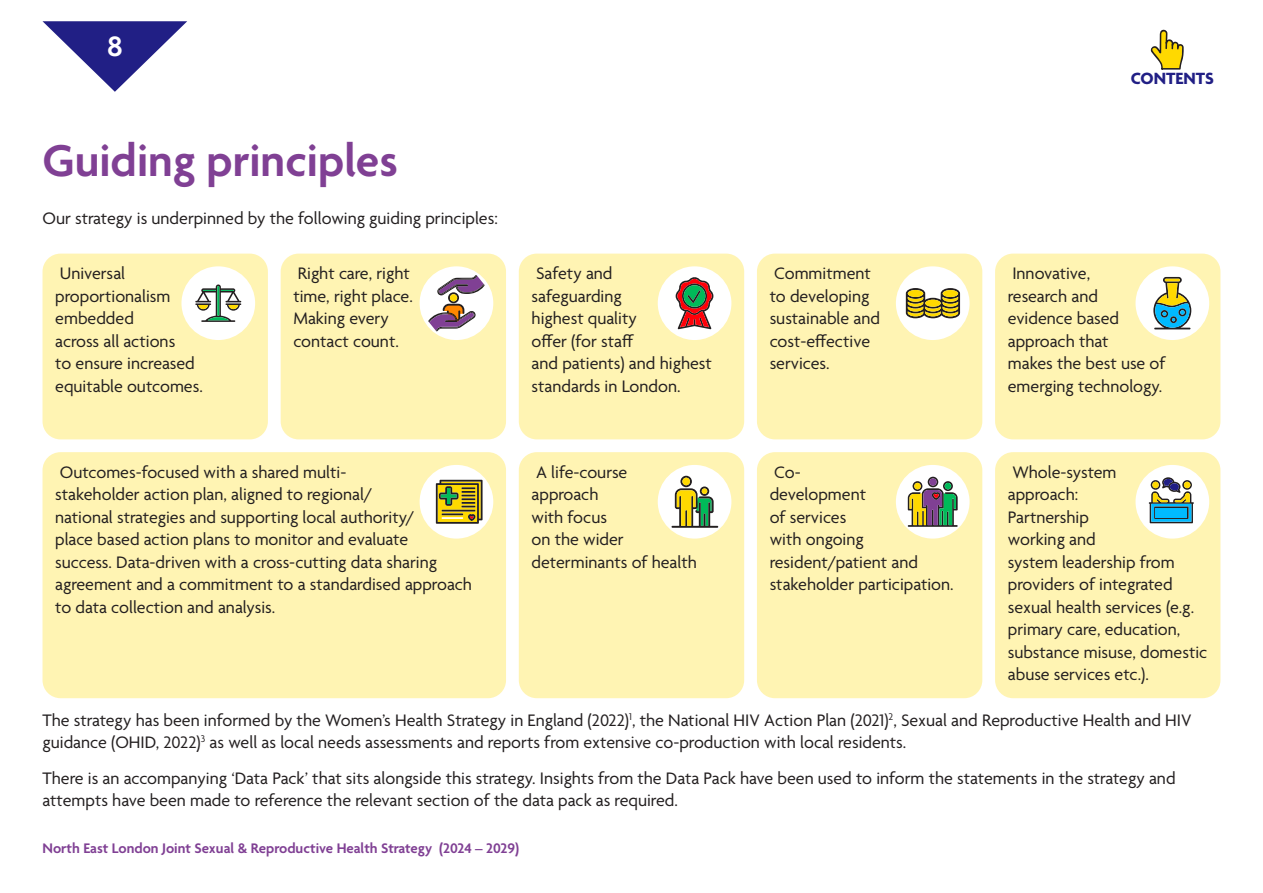
<style>
.page{position:relative;width:1263px;height:893px;background:#fff}
.page>*{position:absolute;margin:0;border:0;box-sizing:border-box;transform-origin:0 0}
.Tier_2{font:600 48px "Agenda";color:#804094}
.t1{font:600 30.3px "Agenda";color:#fff}
.Body{font:18px/22.5px "Agenda";color:#231f20}
.Body-2{font:700 17.55px "Agenda";color:#211f85}
.t2{font:600 15px "Agenda";color:#804094}
</style>
<div class="page">
<hr style="left:1262px;top:0;width:1px;height:893px;background:#211f85">
<svg style="left:43px;top:21px;width:144px;height:71px"></svg>
<svg style="left:1150px;top:30px;width:34px;height:40px"></svg>
<div style="left:43px;top:254px;width:225px;height:185px;background:#fff4b3;border-radius:18px"></div>
<div style="left:281px;top:254px;width:225px;height:185px;background:#fff4b3;border-radius:18px"></div>
<div style="left:43px;top:452px;width:463px;height:246px;background:#fff4b3;border-radius:18px"></div>
<div style="left:519px;top:452px;width:225px;height:246px;background:#fff4b3;border-radius:18px"></div>
<div style="left:757px;top:452px;width:225px;height:246px;background:#fff4b3;border-radius:18px"></div>
<div style="left:995px;top:452px;width:225px;height:246px;background:#fff4b3;border-radius:18px"></div>
<div style="left:519px;top:254px;width:225px;height:185px;background:#fff4b3;border-radius:18px"></div>
<div style="left:757px;top:254px;width:225px;height:185px;background:#fff4b3;border-radius:18px"></div>
<div style="left:995px;top:254px;width:225px;height:185px;background:#fff4b3;border-radius:18px"></div>
<div style="left:181px;top:266px;width:74px;height:74px;background:#fff;border-radius:50%"></div>
<svg style="left:195px;top:284px;width:46px;height:38px"></svg>
<div style="left:1135px;top:266px;width:74px;height:74px;background:#fff;border-radius:50%"></div>
<svg style="left:1153px;top:277px;width:38px;height:52px"></svg>
<div style="left:658px;top:266px;width:73px;height:74px;background:#fff;border-radius:50%"></div>
<svg style="left:676px;top:277px;width:37px;height:52px"></svg>
<div style="left:420px;top:465px;width:73px;height:74px;background:#fff;border-radius:50%"></div>
<svg style="left:436px;top:480px;width:47px;height:44px;background:#9c902a"></svg>
<div style="left:658px;top:465px;width:73px;height:74px;background:#fff;border-radius:50%"></div>
<svg style="left:671px;top:476px;width:47px;height:52px"></svg>
<div style="left:682px;top:478px;width:8px;height:7px;background:#ffd900;border-radius:50%"></div>
<div style="left:896px;top:266px;width:73px;height:74px;background:#fff;border-radius:50%"></div>
<svg style="left:906px;top:288px;width:54px;height:30px;background:#a59442"></svg>
<div style="left:908px;top:290px;width:15px;height:7px;background:#ffd900;border-radius:50%"></div>
<div style="left:1135px;top:465px;width:74px;height:74px;background:#fff;border-radius:50%"></div>
<svg style="left:1149px;top:477px;width:45px;height:46px"></svg>
<div style="left:1152px;top:482px;width:7px;height:6px;background:#ffd900;border-radius:50%"></div>
<div style="left:420px;top:266px;width:73px;height:74px;background:#fff;border-radius:50%"></div>
<svg style="left:428px;top:275px;width:57px;height:56px"></svg>
<div style="left:450px;top:294px;width:7px;height:7px;background:#ffd900;border-radius:50%"></div>
<div style="left:896px;top:465px;width:73px;height:74px;background:#fff;border-radius:50%"></div>
<svg style="left:908px;top:477px;width:50px;height:50px"></svg>
<div style="left:914px;top:483px;width:7px;height:6px;background:#ffd900;border-radius:50%"></div>
<h2 class="t1" style="left:107px;top:30px;width:17px">8</h2>
<p class="Tier_2" style="left:43px;top:135px;width:357px">Guiding principles</p>
<p class="Body" style="left:43px;top:208px;width:457px">Our strategy is underpinned by the following guiding principles:</p>
<p class="Body" style="left:55px;top:263px;width:149px">Universal proportionalism embedded<br>across all actions<br>to ensure increased equitable outcomes.</p>
<p class="Body" style="left:293px;top:263px;width:121px">Right care, right time, right place.<br>Making every contact count.</p>
<p class="Body-2" style="left:1131px;top:69px;width:85px">CONTENTS</p>
<p class="Body" style="left:531px;top:263px;width:182px">Safety and<br>safeguarding<br>highest quality<br>offer (for staff<br>and patients) and highest standards in London.</p>
<p class="Body" style="left:770px;top:263px;width:112px">Commitment to developing sustainable and cost-effective services.</p>
<p class="Body" style="left:1008px;top:263px;width:159px">Innovative,<br>research and evidence based approach that<br>makes the best use of emerging technology.</p>
<p class="Body" style="left:55px;top:462px;width:418px">Outcomes-focused with a shared multi-<br>stakeholder action plan, aligned to regional/<br>national strategies and supporting local authority/<br>place based action plans to monitor and evaluate<br>success. Data-driven with a cross-cutting data sharing agreement and a commitment to a standardised approach to data collection and analysis.</p>
<p class="Body" style="left:531px;top:462px;width:167px">A life-course<br>approach<br>with focus<br>on the wider determinants of health</p>
<p class="Body" style="left:770px;top:462px;width:185px">Co-<br>development<br>of services<br>with ongoing resident/patient and stakeholder participation.</p>
<p class="Body" style="left:1008px;top:462px;width:201px">Whole-system<br>approach:<br>Partnership<br>working and<br>system leadership from providers of integrated sexual health services (e.g. primary care, education, substance misuse, domestic abuse services etc.).</p>
<p class="Body" style="left:43px;top:710px;width:1150px">The strategy has been informed by the Women’s Health Strategy in England (2022)<sup>1</sup>, the National HIV Action Plan (2021)<sup>2</sup>, Sexual and Reproductive Health and HIV guidance (OHID, 2022)<sup>3</sup> as well as local needs assessments and reports from extensive co-production with local residents.</p>
<p class="Body" style="left:43px;top:768px;width:1134px">There is an accompanying ‘Data Pack’ that sits alongside this strategy. Insights from the Data Pack have been used to inform the statements in the strategy and attempts have been made to reference the relevant section of the data pack as required.</p>
<p class="t2" style="left:43px;top:840px;width:478px">North East London Joint Sexual &amp; Reproductive Health Strategy (2024 – 2029)</p>
</div>
